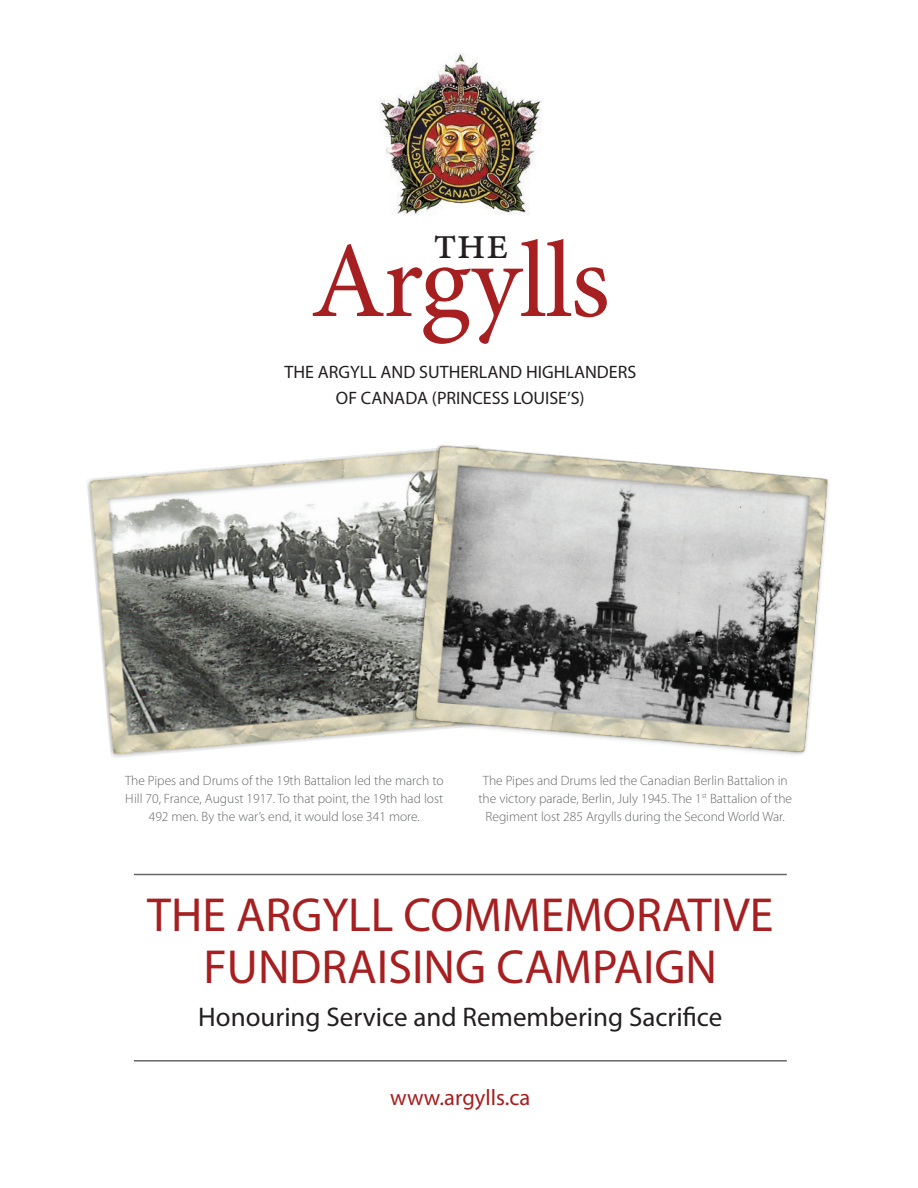
<style>
.page{position:relative;width:918px;height:1188px;background:#fff}
.page>*{position:absolute;margin:0;border:0;box-sizing:border-box;transform-origin:0 0}
.t1{font:108.3px "Minion Pro";letter-spacing:-.02em;color:#a61f21}
.t2{font:48px/52.5px "Myriad Pro";color:#a61f21;text-align:center}
.t3{font:46.8px "Minion Pro";color:#231f20}
.t4{font:27px "Myriad Pro";color:#231f20}
.t5{font:22.5px "Myriad Pro";color:#a61f21}
.t6{font:18px/25.5px "Myriad Pro";color:#231f20;text-align:center}
.t7{font:300 13.5px/18px "Myriad Pro";color:#656666;text-align:center}
</style>
<div class="page">
<hr style="left:134px;top:874px;width:653px;height:1px;background:#656666">
<hr style="left:134px;top:1060px;width:653px;height:2px;background:#656666">
<img style="left:379px;top:54px;width:162px;height:161px">
<img style="left:87px;top:450px;width:325px;height:308px">
<img style="left:412px;top:445px;width:417px;height:310px">
<h3 class="t3" style="left:433px;top:212px;width:77px">the</h3>
<h1 class="t1" style="left:311px;top:209px;width:301px">Argylls</h1>
<h3 class="t6" style="left:284px;top:359px;width:353px">THE ARGYLL AND SUTHERLAND HIGHLANDERS<br>OF CANADA (PRINCESS LOUISE’S)</h3>
<p class="t7" style="left:125px;top:771px;width:320px">The Pipes and Drums of the 19th Battalion led the march to<br>Hill 70, France, August 1917. To that point, the 19th had lost<br>492 men. By the war’s end, it would lose 341 more.</p>
<p class="t7" style="left:478px;top:771px;width:315px">The Pipes and Drums led the Canadian Berlin Battalion in the victory parade, Berlin, July 1945. The 1<sup>st</sup> Battalion of the<br>Regiment lost 285 Argylls during the Second World War.</p>
<h2 class="t2" style="left:147px;top:888px;width:628px">THE ARGYLL COMMEMORATIVE<br>FUNDRAISING CAMPAIGN</h2>
<h3 class="t4" style="left:198px;top:1001px;width:526px">Honouring Service and Remembering Sacrifice</h3>
<h3 class="t5" style="left:390px;top:1084px;width:142px">www.argylls.ca</h3>
</div>
